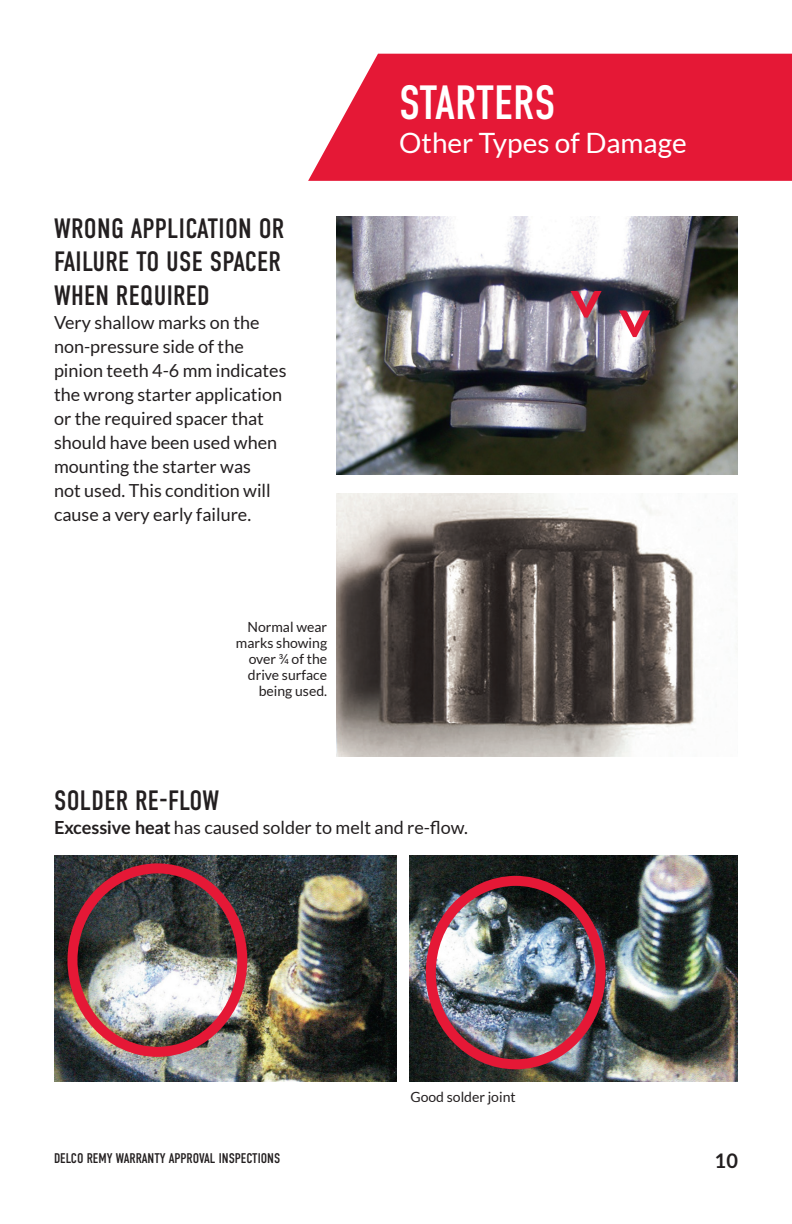
<style>
.page{position:relative;width:792px;height:1224px;background:#fff}
.page>*{position:absolute;margin:0;border:0;box-sizing:border-box;transform-origin:0 0}
.Head-Helvetica{font:700 67.2px "Lato";color:#e51836}
.Main_Head{font:48px "DIN Condensed";color:#fff}
.Subhead{font:28px/33.6px "DIN Condensed";letter-spacing:.01em;color:#231f20}
.Main_Head-2{font:28px "Lato";color:#fff}
.t1{font:700 20px "Lato";color:#231f20}
.Body{font:18px/24px "Lato";color:#231f20}
.t2{font:14px/16px "Lato";color:#231f20;text-align:right}
.t3{font:14px "DIN Condensed";color:#231f20}
.s1{font-weight:700}
</style>
<div class="page">
<img style="left:336px;top:216px;width:402px;height:259px">
<img style="left:336px;top:494px;width:360px;height:263px">
<img style="left:409px;top:855px;width:329px;height:226px">
<div style="left:426px;top:876px;width:180px;height:193px;border:10px solid #e51836;border-radius:50%"></div>
<img style="left:54px;top:855px;width:343px;height:226px">
<div style="left:67px;top:863px;width:180px;height:194px;border:10px solid #e51836;border-radius:50%"></div>
<svg style="left:308px;top:54px;width:484px;height:127px;background:#e62844"></svg>
<p class="Subhead" style="left:54px;top:212px;width:232px">WRONG APPLICATION OR<br>FAILURE TO USE SPACER<br>WHEN REQUIRED</p>
<p class="Body" style="left:54px;top:310px;width:234px">Very shallow marks on the non-pressure side of the pinion teeth 4-6 mm indicates the wrong starter application or the required spacer that should have been used when mounting the starter was<br>not used. This condition will cause a very early failure.</p>
<p class="t2" style="left:236px;top:619px;width:93px">Normal wear marks showing over ¾ of the drive surface being used.</p>
<p class="Main_Head" style="left:399px;top:76px;width:158px">STARTERS</p>
<p class="Main_Head-2" style="left:399px;top:127px;width:289px">Other Types of Damage</p>
<p class="Head-Helvetica" style="left:637px;top:284px;width:40px;rotate:90deg">&gt;</p>
<p class="Head-Helvetica" style="left:686px;top:303px;width:40px;rotate:90deg">&gt;</p>
<p class="Subhead" style="left:54px;top:784px;width:166px">SOLDER RE-FLOW</p>
<p class="Body" style="left:54px;top:815px;width:415px"><span class="s1">Excessive heat</span> has caused solder to melt and re-flow.</p>
<p class="t2" style="left:410px;top:1089px;width:107px">Good solder joint</p>
<p class="t3" style="left:54px;top:1150px;width:228px">DELCO REMY WARRANTY APPROVAL INSPECTIONS</p>
<p class="t1" style="left:715px;top:1146px;width:25px">10</p>
</div>
